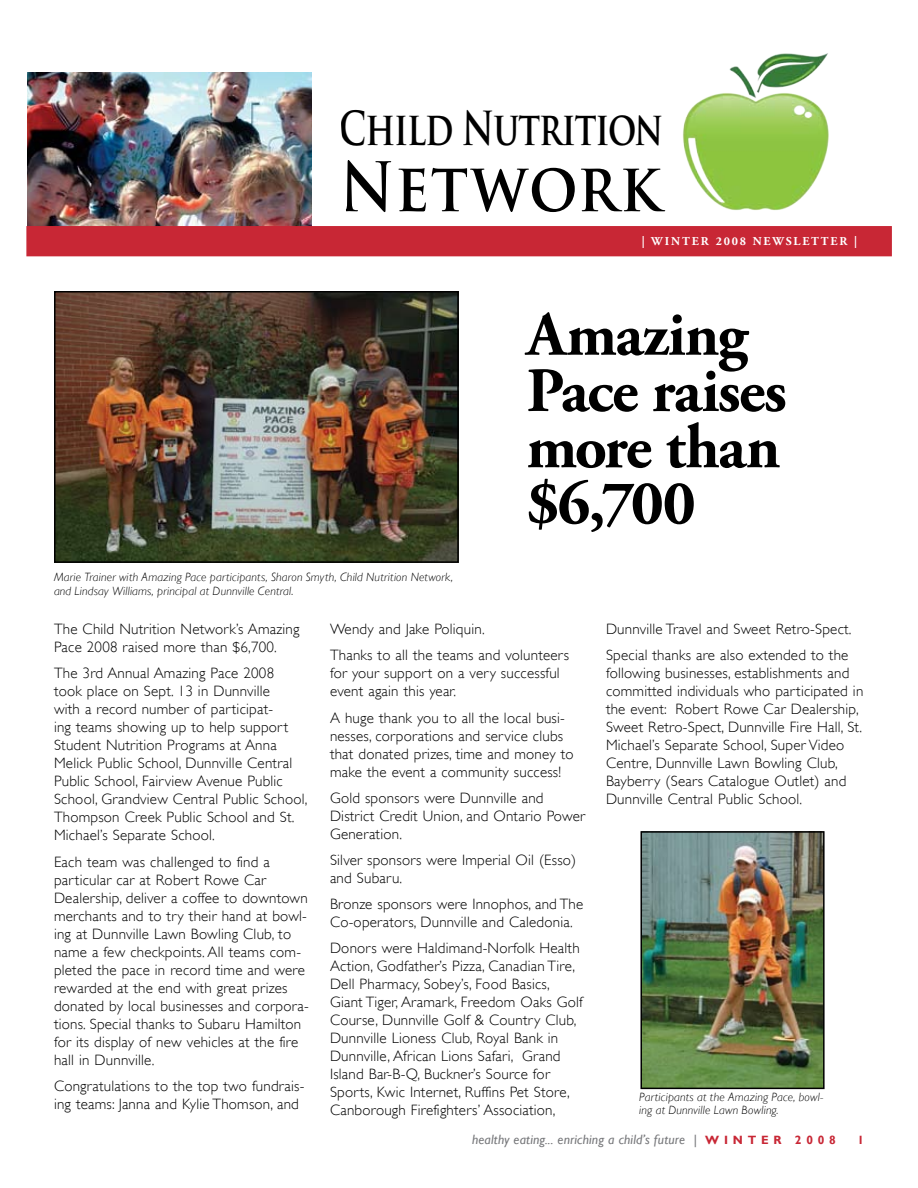
<style>
.page{position:relative;width:918px;height:1188px;background:#fff}
.page>*{position:absolute;margin:0;border:0;box-sizing:border-box;transform-origin:0 0}
.t1{font:700 66.45px "Trajan Pro";letter-spacing:.03em;color:#000;scale:.89 1}
.t2{font:700 63px/56.2px "Adobe Garamond Pro";letter-spacing:-.025em;color:#000}
.t3{font:700 45.75px "Trajan Pro";letter-spacing:-.03em;color:#000;scale:.75 1}
.t4{font:300 15px/18px "Gill Sans";letter-spacing:.015em;color:#000}
.t5{font:italic 13.5px "Gill Sans";letter-spacing:.015em;color:#77787b}
.t6{font:italic 300 12px/13.5px "Gill Sans";letter-spacing:.015em;color:#000}
.t7{font:700 12px "Adobe Garamond Pro";letter-spacing:.155em;color:#fff}
.t8{font:700 12px "Gill Sans";color:#c82735}
.s1{font-weight:700;font-style:normal;font-size:12px;color:#c82735}
</style>
<div class="page">
<img style="left:57px;top:294px;width:399px;height:266px">
<div style="left:54px;top:291px;width:405px;height:272px;border:2px solid #000"></div>
<img style="left:643px;top:834px;width:179px;height:252px">
<div style="left:640px;top:831px;width:185px;height:258px;border:2px solid #000"></div>
<img style="left:27px;top:72px;width:285px;height:154px">
<div style="left:26px;top:226px;width:866px;height:30px;background:#c82735"></div>
<img style="left:682px;top:53px;width:147px;height:157px">
<svg style="left:682px;top:53px;width:22px;height:33px"></svg>
<h3 class="t3" style="left:339px;top:100px;width:434px">Child Nutrition</h3>
<h1 class="t1" style="left:339px;top:146px;width:362px">Network</h1>
<p class="t7" style="left:642px;top:234px;width:123px">| winter 2008 NEW</p>
<p class="t7" style="left:786px;top:234px;width:27px">SLETTER</p>
<p class="t7" style="left:854px;top:234px;width:4px">|</p>
<p class="t6" style="left:54px;top:570px;width:401px">Marie Trainer with Amazing Pace participants, Sharon Smyth, Child Nutrition Network, and Lindsay Williams, principal at Dunnville Central.</p>
<h2 class="t2" style="left:526px;top:308px;width:262px">Amazing<br>Pace raises more than $6,700</h2>
<p class="t4" style="left:54px;top:620px;width:247px">The Child Nutrition Network’s Amazing<br>Pace 2008 raised more than $6,700.</p>
<p class="t4" style="left:54px;top:664px;width:255px">The 3rd Annual Amazing Pace 2008<br>took place on Sept. 13 in Dunnville<br>with a record number of participat-<br>ing teams showing up to help support Student Nutrition Programs at Anna Melick Public School, Dunnville Central Public School, Fairview Avenue Public School, Grandview Central Public School, Thompson Creek Public School and St.<br>Michael’s Separate School.</p>
<p class="t4" style="left:54px;top:852px;width:256px">Each team was challenged to find a particular car at Robert Rowe Car Dealership, deliver a coffee to downtown merchants and to try their hand at bowl&shy;ing at Dunnville Lawn Bowling Club, to name a few checkpoints. All teams com&shy;pleted the pace in record time and were rewarded at the end with great prizes donated by local businesses and corpora&shy;tions. Special thanks to Subaru Hamilton for its display of new vehicles at the fire hall in Dunnville.</p>
<p class="t4" style="left:54px;top:1077px;width:252px">Congratulations to the top two fundrais&shy;ing teams: Janna and Kylie Thomson, and</p>
<p class="t4" style="left:330px;top:616px;width:241px;line-height:26.1px">Wendy and Jake Poliquin.<br>Thanks to all the teams and volunteers</p>
<p class="t4" style="left:330px;top:664px;width:231px">for your support on a very successful event again this year.</p>
<p class="t4" style="left:330px;top:708px;width:245px">A huge thank you to all the local busi&shy;nesses, corporations and service clubs that donated prizes, time and money to make the event a community success!</p>
<p class="t4" style="left:330px;top:789px;width:257px">Gold sponsors were Dunnville and<br>District Credit Union, and Ontario Power<br>Generation.</p>
<p class="t4" style="left:330px;top:851px;width:248px">Silver sponsors were Imperial Oil (Esso) and Subaru.</p>
<p class="t4" style="left:330px;top:895px;width:255px">Bronze sponsors were Innophos, and The<br>Co-operators, Dunnville and Caledonia.</p>
<p class="t4" style="left:330px;top:939px;width:254px">Donors were Haldimand-Norfolk Health Action, Godfather’s Pizza, Canadian Tire, Dell Pharmacy, Sobey’s, Food Basics, Giant Tiger, Aramark, Freedom Oaks Golf Course, Dunnville Golf &amp; Country Club, Dunnville Lioness Club, Royal Bank in Dunnville, African Lions Safari, Grand Island Bar-B-Q, Buckner’s Source for Sports, Kwic Internet, Ruffins Pet Store, Canborough Firefighters’ Association,</p>
<p class="t4" style="left:606px;top:616px;width:247px;line-height:26.1px">Dunnville Travel and Sweet Retro-Spect.<br>Special thanks are also extended to the</p>
<p class="t4" style="left:606px;top:664px;width:259px">following businesses, establishments and committed individuals who participated in the event: Robert Rowe Car Dealership, Sweet Retro-Spect, Dunnville Fire Hall, St.<br>Michael’s Separate School, Super Video Centre, Dunnville Lawn Bowling Club, Bayberry (Sears Catalogue Outlet) and Dunnville Central Public School.</p>
<p class="t6" style="left:639px;top:1090px;width:186px">Participants at the Amazing Pace, bowl&shy;ing at Dunnville Lawn Bowling.</p>
<p class="t5" style="left:472px;top:1131px;width:365px">healthy eating... enriching a child’s future | <span class="s1">W I N T E R 2 0 0 8</span></p>
<p class="t8" style="left:857px;top:1132px;width:8px">1</p>
</div>
